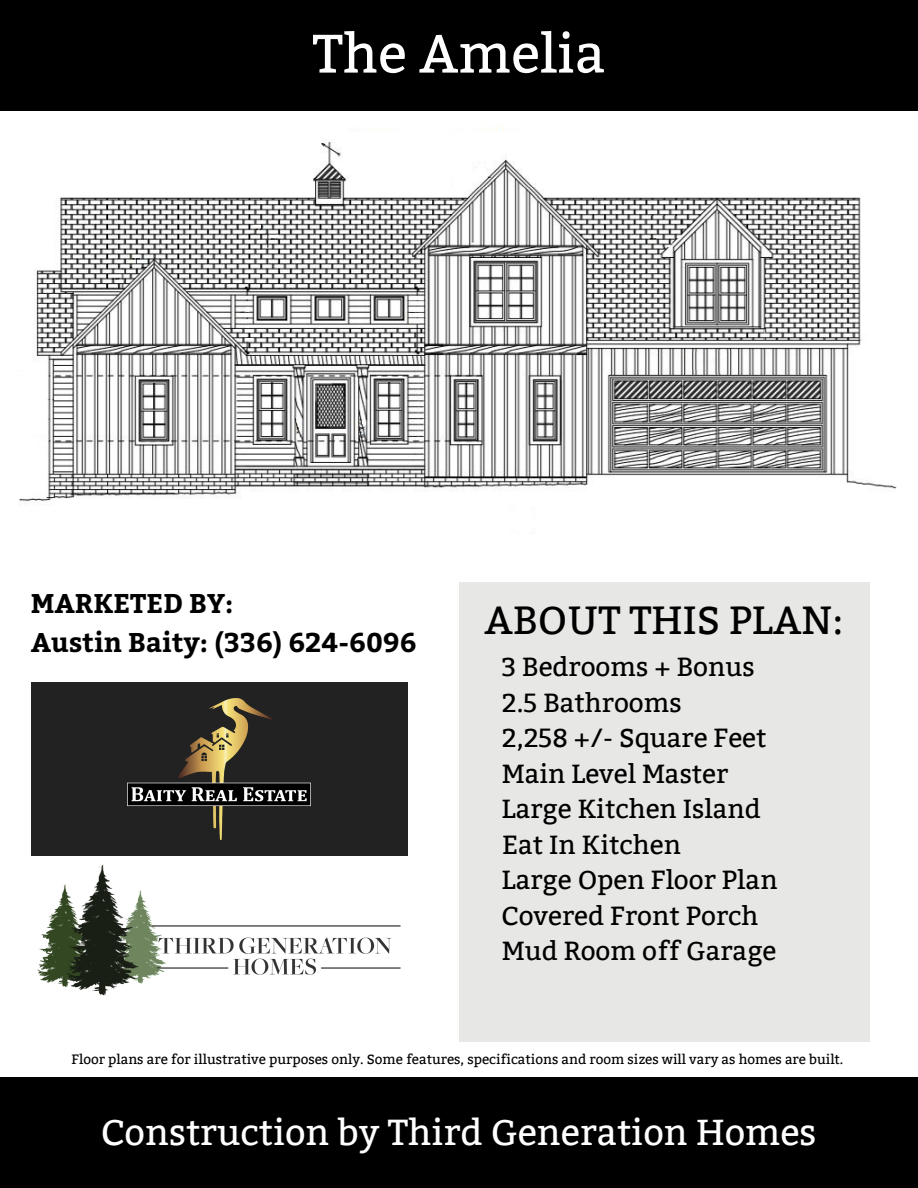
<style>
.page{position:relative;width:918px;height:1188px;background:#fff}
.page>*{position:absolute;margin:0;border:0;box-sizing:border-box;transform-origin:0 0}
.t1{font:54px "Bitter";color:#fff}
.t2{font:39.15px "Bitter";color:#000}
.t3{font:36px "Bitter";color:#fff}
.t4{font:700 27px "Bitter";color:#000}
.t5{font:26.1px "Bitter";color:#000}
.t6{font:13.5px "Bitter";color:#000}
</style>
<div class="page">
<div style="left:459px;top:581px;width:410px;height:461px;background:#e7e8e5"></div>
<div style="left:0;top:0;width:918px;height:110px;background:#000"></div>
<div style="left:0;top:1077px;width:918px;height:111px;background:#000"></div>
<img style="left:19px;top:130px;width:878px;height:371px">
<div style="left:346px;top:495px;width:163px;height:43px;background:#fff"></div>
<img style="left:37px;top:864px;width:364px;height:132px">
<div style="left:31px;top:682px;width:377px;height:174px;background:#222"></div>
<img style="left:127px;top:698px;width:184px;height:142px">
<p class="t1" style="left:312px;top:22px;width:295px">The Amelia</p>
<p class="t4" style="left:31px;top:583px;width:204px">MARKETED BY:</p>
<p class="t4" style="left:31px;top:623px;width:387px">Austin Baity: (336) 624-6096</p>
<p class="t2" style="left:485px;top:597px;width:360px">ABOUT THIS PLAN:</p>
<p class="t5" style="left:502px;top:652px;width:254px">3 Bedrooms + Bonus</p>
<p class="t5" style="left:502px;top:687px;width:181px">2.5 Bathrooms</p>
<p class="t5" style="left:502px;top:723px;width:266px">2,258 +/- Square Feet</p>
<p class="t5" style="left:502px;top:758px;width:228px">Main Level Master</p>
<p class="t5" style="left:502px;top:794px;width:261px">Large Kitchen Island</p>
<p class="t5" style="left:502px;top:829px;width:181px">Eat In Kitchen</p>
<p class="t5" style="left:502px;top:865px;width:277px">Large Open Floor Plan</p>
<p class="t5" style="left:502px;top:900px;width:258px">Covered Front Porch</p>
<p class="t5" style="left:502px;top:936px;width:276px">Mud Room off Garage</p>
<p class="t6" style="left:71px;top:1051px;width:774px">Floor plans are for illustrative purposes only. Some features, specifications and room sizes will vary as homes are built.</p>
<p class="t3" style="left:101px;top:1111px;width:717px">Construction by Third Generation Homes</p>
</div>
